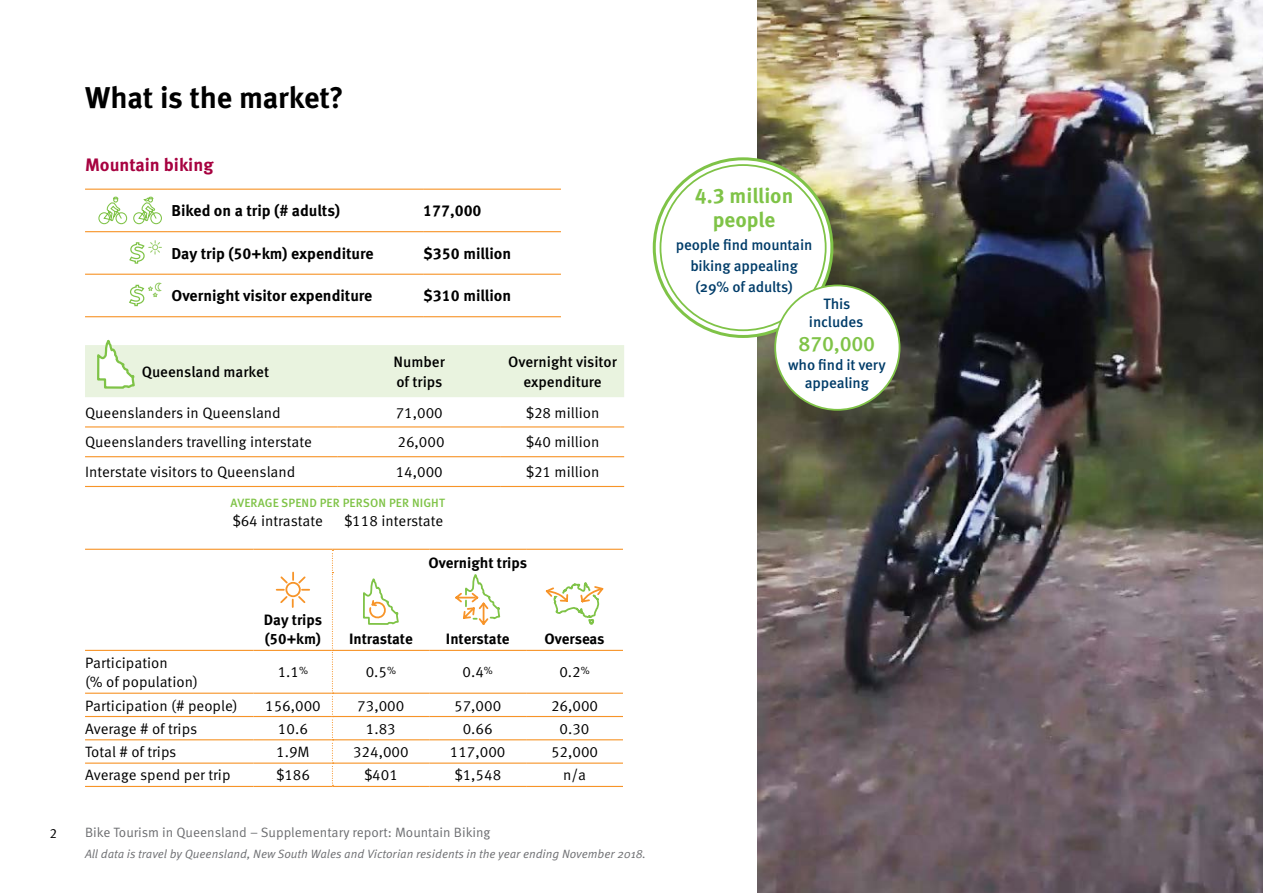
<style>
.page{position:relative;width:1263px;height:893px;background:#fff}
.page>*{position:absolute;margin:0;border:0;box-sizing:border-box;transform-origin:0 0}
.Heading_2{font:700 30px "Meta Pro";letter-spacing:-.01em;color:#000}
.BODY_END_OF_PARA{font:700 21px/24px "Meta Pro";color:#7fc347;text-align:center}
.t1{font:500 21px "Meta Pro";letter-spacing:-.01em;color:#7fc347}
.Heading_4{font:700 18px "Meta Pro";color:#a70240}
.Heading_5{font:700 15.75px "Meta Pro";color:#000}
.BODY_COPY{font:15px/19.5px "Meta Pro Norm";color:#000}
.t2{font:500 15px/18px "Meta Pro";letter-spacing:-.01em;color:#003c69;text-align:center}
.BODY_COPY-2{font:700 15px/19.5px "Meta Pro";letter-spacing:-.005em;color:#000}
.BODY_COPY-3{font:500 15px/19.5px "Meta Pro";color:#000}
.t3{font:13.5px "Meta Pro Norm";color:#6d6e71}
.t4{font:13.5px "Meta Pro Norm";color:#000}
.t5{font:12px "Meta Pro Norm Ita";color:#6d6e71}
.BODY_COPY-4{font:500 12px "Meta Pro";letter-spacing:.01em;color:#7fc347}
</style>
<div class="page">
<img style="left:757px;top:0;width:506px;height:893px">
<hr style="left:85px;top:549px;width:168px;height:1px;background:#f79428">
<hr style="left:253px;top:549px;width:79px;height:1px;background:#f79428">
<hr style="left:332px;top:549px;width:97px;height:1px;background:#f79428">
<hr style="left:429px;top:549px;width:97px;height:1px;background:#f79428">
<hr style="left:526px;top:549px;width:97px;height:1px;background:#f79428">
<hr style="left:85px;top:650px;width:168px;height:1px;background:#f79428">
<hr style="left:253px;top:650px;width:79px;height:1px;background:#f79428">
<hr style="left:333px;top:650px;width:96px;height:1px;background:#f79428">
<hr style="left:429px;top:650px;width:97px;height:1px;background:#f79428">
<hr style="left:526px;top:650px;width:97px;height:1px;background:#f79428">
<hr style="left:85px;top:693px;width:168px;height:1px;background:#f79428">
<hr style="left:253px;top:693px;width:79px;height:1px;background:#f79428">
<hr style="left:333px;top:693px;width:96px;height:1px;background:#f79428">
<hr style="left:429px;top:693px;width:97px;height:1px;background:#f79428">
<hr style="left:526px;top:693px;width:97px;height:1px;background:#f79428">
<hr style="left:85px;top:716px;width:168px;height:1px;background:#f79428">
<hr style="left:253px;top:716px;width:79px;height:1px;background:#f79428">
<hr style="left:333px;top:716px;width:96px;height:1px;background:#f79428">
<hr style="left:429px;top:716px;width:97px;height:1px;background:#f79428">
<hr style="left:526px;top:716px;width:97px;height:1px;background:#f79428">
<hr style="left:85px;top:739px;width:168px;height:1px;background:#f79428">
<hr style="left:253px;top:739px;width:79px;height:1px;background:#f79428">
<hr style="left:333px;top:739px;width:96px;height:1px;background:#f79428">
<hr style="left:429px;top:739px;width:97px;height:1px;background:#f79428">
<hr style="left:526px;top:739px;width:97px;height:1px;background:#f79428">
<hr style="left:85px;top:763px;width:168px;height:1px;background:#f79428">
<hr style="left:253px;top:763px;width:79px;height:1px;background:#f79428">
<hr style="left:333px;top:763px;width:96px;height:1px;background:#f79428">
<hr style="left:429px;top:763px;width:97px;height:1px;background:#f79428">
<hr style="left:526px;top:763px;width:97px;height:1px;background:#f79428">
<hr style="left:85px;top:786px;width:168px;height:1px;background:#f79428">
<hr style="left:253px;top:786px;width:79px;height:1px;background:#f79428">
<hr style="left:332px;top:786px;width:97px;height:1px;background:#f79428">
<hr style="left:429px;top:786px;width:97px;height:1px;background:#f79428">
<hr style="left:526px;top:786px;width:97px;height:1px;background:#f79428">
<svg style="left:332px;top:550px;width:1px;height:236px"></svg>
<svg style="left:277px;top:572px;width:32px;height:35px"></svg>
<svg style="left:363px;top:578px;width:36px;height:47px"></svg>
<svg style="left:455px;top:574px;width:46px;height:51px"></svg>
<svg style="left:545px;top:582px;width:59px;height:43px"></svg>
<hr style="left:85px;top:426px;width:253px;height:1px;background:#f79428">
<hr style="left:338px;top:426px;width:163px;height:1px;background:#f79428">
<hr style="left:501px;top:426px;width:123px;height:1px;background:#f79428">
<hr style="left:85px;top:456px;width:253px;height:1px;background:#f79428">
<hr style="left:338px;top:456px;width:163px;height:1px;background:#f79428">
<hr style="left:501px;top:456px;width:123px;height:1px;background:#f79428">
<hr style="left:85px;top:486px;width:253px;height:1px;background:#f79428">
<hr style="left:338px;top:486px;width:163px;height:1px;background:#f79428">
<hr style="left:501px;top:486px;width:123px;height:1px;background:#f79428">
<hr style="left:85px;top:189px;width:83px;height:1px;background:#f79428">
<hr style="left:168px;top:189px;width:255px;height:1px;background:#f79428">
<hr style="left:423px;top:189px;width:138px;height:1px;background:#f79428">
<hr style="left:85px;top:231px;width:83px;height:1px;background:#f79428">
<hr style="left:168px;top:231px;width:255px;height:1px;background:#f79428">
<hr style="left:423px;top:231px;width:138px;height:1px;background:#f79428">
<hr style="left:85px;top:274px;width:83px;height:1px;background:#f79428">
<hr style="left:168px;top:274px;width:255px;height:1px;background:#f79428">
<hr style="left:423px;top:274px;width:138px;height:1px;background:#f79428">
<hr style="left:85px;top:316px;width:83px;height:1px;background:#f79428">
<hr style="left:168px;top:316px;width:255px;height:1px;background:#f79428">
<hr style="left:423px;top:316px;width:138px;height:1px;background:#f79428">
<svg style="left:98px;top:196px;width:64px;height:29px"></svg>
<svg style="left:129px;top:241px;width:32px;height:23px"></svg>
<svg style="left:129px;top:282px;width:33px;height:25px"></svg>
<svg style="left:85px;top:339px;width:539px;height:58px"></svg>
<div style="left:654px;top:159px;width:178px;height:177px;background:#fff;border-radius:50%"></div>
<div style="left:775px;top:285px;width:124px;height:125px;background:#fff;border-radius:50%"></div>
<div style="left:774px;top:285px;width:126px;height:126px;border:2px solid #7fc347;border-radius:50%"></div>
<p class="t4" style="left:49px;top:823px;width:9px">2</p>
<p class="Heading_2" style="left:85px;top:74px;width:260px">What is the market?</p>
<p class="Heading_4" style="left:85px;top:151px;width:130px">Mountain biking</p>
<p class="Heading_5" style="left:171px;top:199px;width:170px">Biked on a trip (# adults)</p>
<p class="Heading_5" style="left:423px;top:199px;width:60px">177,000</p>
<p class="Heading_5" style="left:171px;top:241px;width:203px">Day trip (50+km) expenditure</p>
<p class="Heading_5" style="left:423px;top:241px;width:90px">$350 million</p>
<p class="Heading_5" style="left:171px;top:284px;width:202px">Overnight visitor expenditure</p>
<p class="Heading_5" style="left:423px;top:284px;width:90px">$310 million</p>
<p class="BODY_COPY-3" style="left:142px;top:361px;width:129px">Queensland market</p>
<p class="BODY_COPY-3" style="left:394px;top:351px;width:53px">Number of trips</p>
<p class="BODY_COPY-3" style="left:508px;top:351px;width:110px;text-align:center">Overnight visitor expenditure</p>
<p class="BODY_COPY" style="left:85px;top:402px;width:197px">Queenslanders in Queensland</p>
<p class="BODY_COPY" style="left:396px;top:402px;width:49px">71,000</p>
<p class="BODY_COPY" style="left:525px;top:402px;width:75px">$28 million</p>
<p class="BODY_COPY" style="left:85px;top:432px;width:228px">Queenslanders travelling interstate</p>
<p class="BODY_COPY" style="left:397px;top:432px;width:49px">26,000</p>
<p class="BODY_COPY" style="left:525px;top:432px;width:75px">$40 million</p>
<p class="BODY_COPY" style="left:85px;top:461px;width:212px">Interstate visitors to Queensland</p>
<p class="BODY_COPY" style="left:396px;top:461px;width:49px">14,000</p>
<p class="BODY_COPY" style="left:525px;top:461px;width:75px">$21 million</p>
<p class="BODY_COPY-4" style="left:231px;top:493px;width:216px">AVERAGE SPEND PER PERSON PER NIGHT</p>
<p class="BODY_COPY" style="left:232px;top:510px;width:92px">$64 intrastate</p>
<p class="BODY_COPY" style="left:344px;top:510px;width:101px">$118 interstate</p>
<p class="BODY_COPY-2" style="left:264px;top:609px;width:60px">Day trips (50+km)</p>
<p class="BODY_COPY-2" style="left:428px;top:552px;width:100px">Overnight trips</p>
<p class="BODY_COPY-2" style="left:349px;top:628px;width:65px">Intrastate</p>
<p class="BODY_COPY-2" style="left:446px;top:628px;width:65px">Interstate</p>
<p class="BODY_COPY-2" style="left:545px;top:628px;width:62px">Overseas</p>
<p class="BODY_COPY" style="left:85px;top:652px;width:114px">Participation<br>(% of population)</p>
<p class="BODY_COPY" style="left:278px;top:661px;width:32px">1.1<sup>%</sup></p>
<p class="BODY_COPY" style="left:366px;top:661px;width:32px">0.5<sup>%</sup></p>
<p class="BODY_COPY" style="left:462px;top:661px;width:32px">0.4<sup>%</sup></p>
<p class="BODY_COPY" style="left:559px;top:661px;width:32px">0.2<sup>%</sup></p>
<p class="BODY_COPY" style="left:85px;top:695px;width:154px">Participation (# people)</p>
<p class="BODY_COPY" style="left:265px;top:695px;width:57px">156,000</p>
<p class="BODY_COPY" style="left:357px;top:695px;width:49px">73,000</p>
<p class="BODY_COPY" style="left:454px;top:695px;width:49px">57,000</p>
<p class="BODY_COPY" style="left:551px;top:695px;width:49px">26,000</p>
<p class="BODY_COPY" style="left:85px;top:718px;width:114px">Average # of trips</p>
<p class="BODY_COPY" style="left:278px;top:718px;width:31px">10.6</p>
<p class="BODY_COPY" style="left:366px;top:718px;width:31px">1.83</p>
<p class="BODY_COPY" style="left:463px;top:718px;width:31px">0.66</p>
<p class="BODY_COPY" style="left:560px;top:718px;width:31px">0.30</p>
<p class="BODY_COPY" style="left:85px;top:741px;width:93px">Total # of trips</p>
<p class="BODY_COPY" style="left:276px;top:741px;width:35px">1.9M</p>
<p class="BODY_COPY" style="left:353px;top:741px;width:57px">324,000</p>
<p class="BODY_COPY" style="left:450px;top:741px;width:57px">117,000</p>
<p class="BODY_COPY" style="left:551px;top:741px;width:49px">52,000</p>
<p class="BODY_COPY" style="left:85px;top:764px;width:147px">Average spend per trip</p>
<p class="BODY_COPY" style="left:276px;top:764px;width:36px">$186</p>
<p class="BODY_COPY" style="left:364px;top:764px;width:36px">$401</p>
<p class="BODY_COPY" style="left:454px;top:764px;width:49px">$1,548</p>
<p class="BODY_COPY" style="left:563px;top:764px;width:25px">n/a</p>
<p class="t3" style="left:85px;top:822px;width:407px">Bike Tourism in Queensland – Supplementary report: Mountain Biking</p>
<p class="t5" style="left:85px;top:845px;width:562px">All data is travel by Queensland, New South Wales and Victorian residents in the year ending November 2018.</p>
<p class="BODY_END_OF_PARA" style="left:695px;top:182px;width:100px">4.3 million people</p>
<p class="t2" style="left:676px;top:233px;width:138px;line-height:21px">people find mountain biking appealing</p>
<p class="t2" style="left:695px;top:277px;width:99px">(29% of adults)</p>
<p class="t2" style="left:809px;top:294px;width:56px">This includes</p>
<p class="t1" style="left:798px;top:327px;width:78px">870,000</p>
<p class="t2" style="left:788px;top:355px;width:99px">who find it very appealing</p>
</div>
